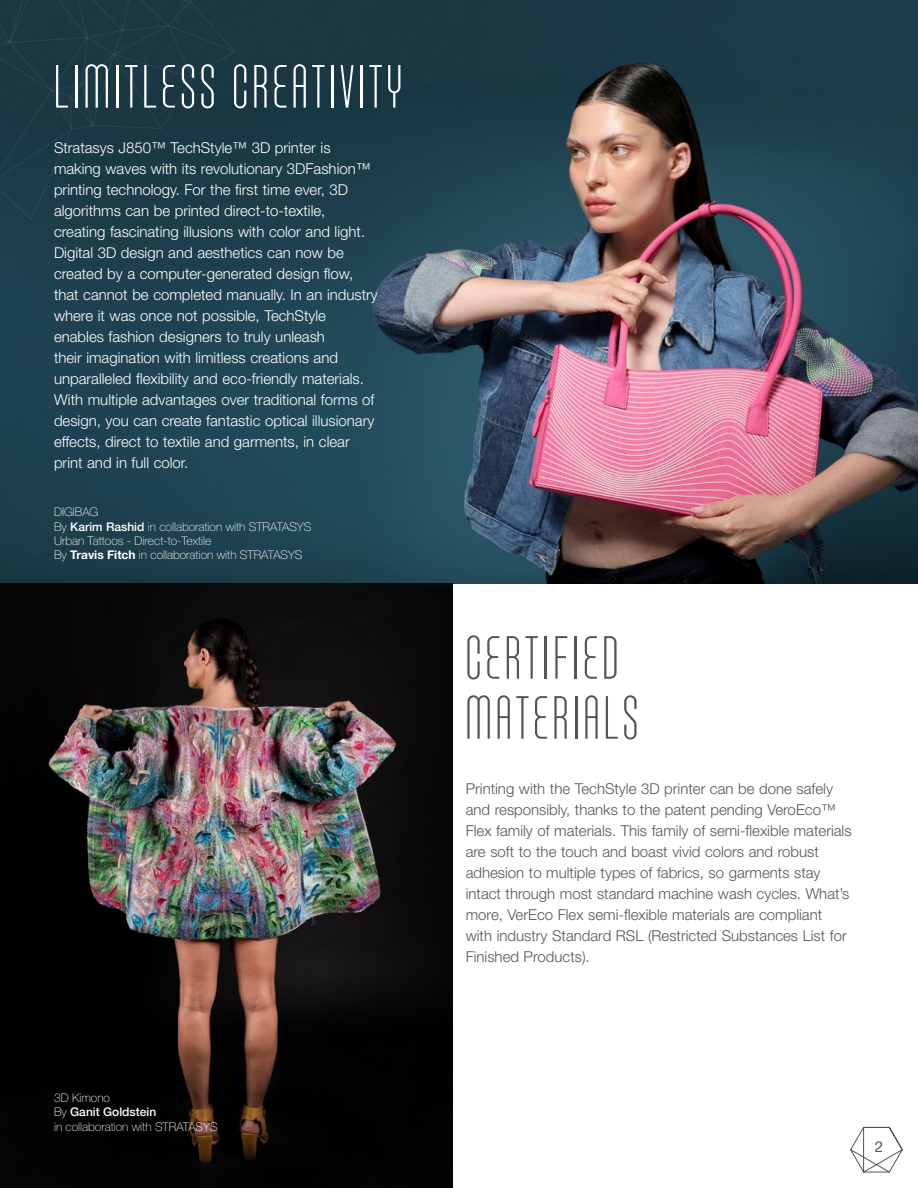
<style>
.page{position:relative;width:918px;height:1188px;background:#fff}
.page>*{position:absolute;margin:0;border:0;box-sizing:border-box;transform-origin:0 0}
.t1{font:200 60px "Brans";letter-spacing:.075em;color:#fff}
.t2{font:200 60px/60px "Brans";letter-spacing:.075em;color:#54555a}
.t3{font:300 15px/21px "Helvetica Neue LT Std";color:#fff}
.t4{font:300 15px/21px "Helvetica Neue LT Std";color:#54555a}
.t5{font:15px "Helvetica Neue LT Std";color:#54555a}
.t6{font:100 12px/14.4px "Helvetica Neue LT Std";color:#fff}
.s1{font-weight:500}
.s2{font-weight:700}
</style>
<div class="page">
<img style="left:0;top:0;width:918px;height:584px">
<img style="left:0;top:584px;width:452px;height:604px">
<svg style="left:850px;top:1127px;width:53px;height:46px"></svg>
<div style="left:0;top:0;width:234px;height:231px;background:#1b3945"></div>
<h1 class="t1" style="left:54px;top:52px;width:350px">LIMITLESS CREATIVITY</h1>
<p class="t3" style="left:54px;top:137px;width:325px">Stratasys J850™ TechStyle™ 3D printer is making waves with its revolutionary 3DFashion™ printing technology. For the first time ever, 3D algorithms can be printed direct-to-textile, creating fascinating illusions with color and light.<br>Digital 3D design and aesthetics can now be created by a computer-generated design flow, that cannot be completed manually. In an industry where it was once not possible, TechStyle enables fashion designers to truly unleash<br>their imagination with limitless creations and unparalleled flexibility and eco-friendly materials.<br>With multiple advantages over traditional forms of design, you can create fantastic optical illusionary effects, direct to textile and garments, in clear print and in full color.</p>
<p class="t6" style="left:54px;top:505px;width:259px">DIGIBAG<br>By <span class="s1">Karim Rashid</span> in collaboration with STRATASYS Urban Tattoos - Direct-to-Textile<br>By <span class="s2">Travis Fitch</span> in collaboration with STRATASYS</p>
<p class="t6" style="left:54px;top:1091px;width:165px">3D Kimono<br>By <span class="s1">Ganit Goldstein<br></span>in collaboration with STRATASYS</p>
<h1 class="t2" style="left:466px;top:627px;width:174px">CERTIFIED<br>MATERIALS</h1>
<p class="t4" style="left:466px;top:778px;width:387px">Printing with the TechStyle 3D printer can be done safely and responsibly, thanks to the patent pending VeroEco™ Flex family of materials. This family of semi-flexible materials are soft to the touch and boast vivid colors and robust adhesion to multiple types of fabrics, so garments stay intact through most standard machine wash cycles. What’s more, VerEco Flex semi-flexible materials are compliant with industry Standard RSL (Restricted Substances List for Finished Products).</p>
<p class="t5" style="left:875px;top:1137px;width:10px">2</p>
</div>
